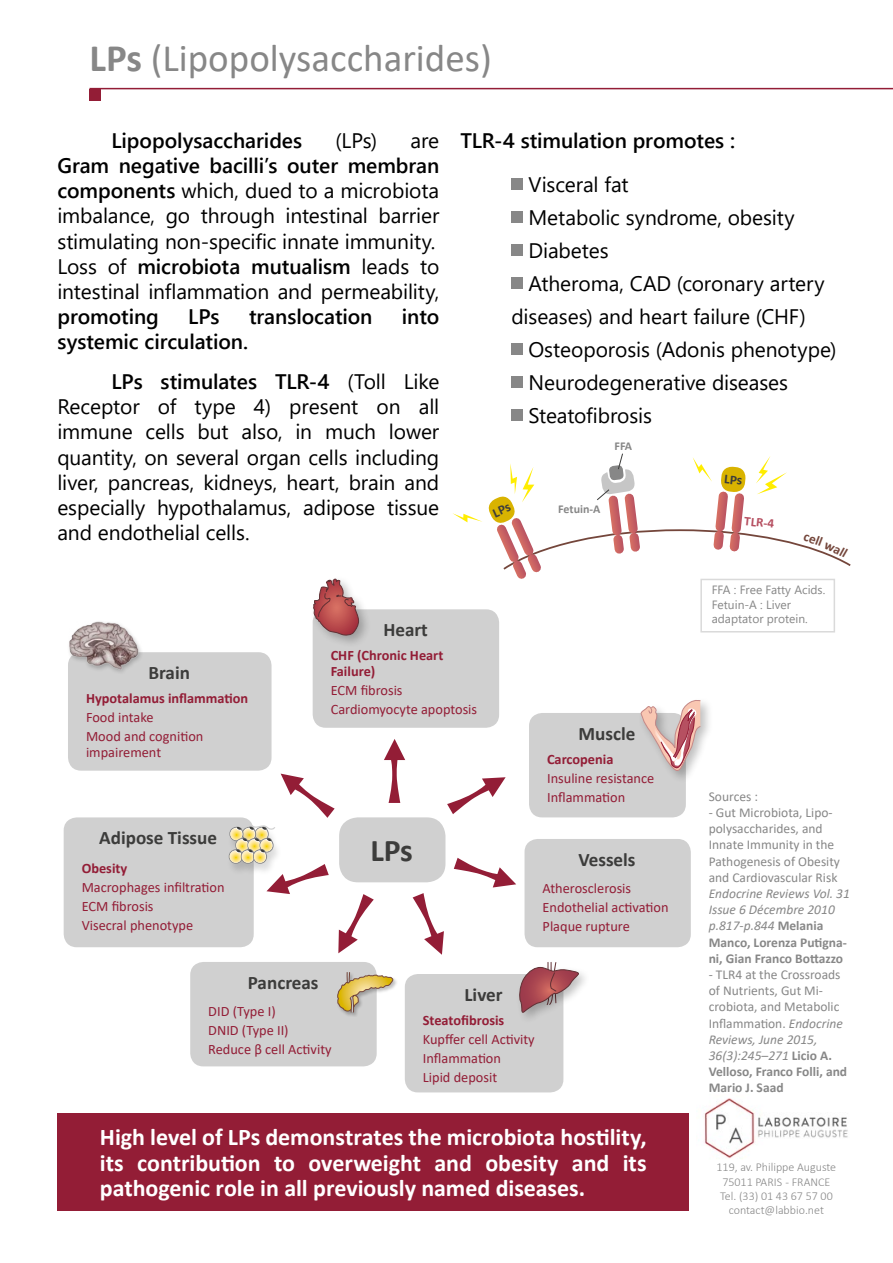
<style>
.page{position:relative;width:893px;height:1263px;background:#fff}
.page>*{position:absolute;margin:0;border:0;box-sizing:border-box;transform-origin:0 0}
.t1{font:39px "Calibri";color:#878787}
.t2{font:700 31.8px "Calibri";color:#3c3c3b}
.t3{font:700 24px/25.5px "Calibri";letter-spacing:-.005em;color:#fff;text-align:justify}
.t4{font:21px/25.2px "Segoe UI";letter-spacing:-.005em;color:#000}
.t5{font:600 21px/39.6px "Segoe UI";letter-spacing:-.005em;color:#000}
.t6{font:700 19.05px "Calibri";color:#3c3c3b}
.t7{font:14.4px/19px "Calibri";color:#931d36}
.t8{font:700 14.4px/15.9px "Calibri";color:#931d36}
.t9{font:13.5px/16.2px "Calibri";color:#878787}
.t10{font:italic 13.5px/16.2px "Calibri";color:#878787}
.t11{font:700 13.05px "Calibri";color:#b65061}
.t12{font:300 12px/14.4px "Calibri";color:#878787;text-align:center}
.t13{font:12px/14.4px "Segoe UI";color:#878787}
.t14{font:700 12px "Calibri";color:#878787}
.s1{font-weight:700}
.s2{font-weight:600}
.s3{font-weight:400}
.s4{font-weight:700;font-style:normal}
.s5{font-style:italic}
</style>
<div class="page">
<img style="left:704px;top:1098px;width:144px;height:61px">
<hr style="left:90px;top:88px;width:803px;height:1px;background:#931d36">
<div style="left:90px;top:89px;width:11px;height:12px;background:#931d36"></div>
<div style="left:57px;top:1113px;width:632px;height:97px;background:#931d36"></div>
<div style="left:511px;top:178px;width:12px;height:11px;background:#878787"></div>
<div style="left:511px;top:211px;width:12px;height:11px;background:#878787"></div>
<div style="left:511px;top:244px;width:12px;height:11px;background:#878787"></div>
<div style="left:511px;top:277px;width:12px;height:11px;background:#878787"></div>
<div style="left:511px;top:343px;width:12px;height:11px;background:#878787"></div>
<div style="left:511px;top:376px;width:12px;height:11px;background:#878787"></div>
<div style="left:511px;top:409px;width:12px;height:11px;background:#878787"></div>
<div style="left:524px;top:839px;width:167px;height:108px;background:#d0d0d0;border-radius:13px"></div>
<div style="left:190px;top:962px;width:187px;height:104px;background:#d0d0d0;border-radius:13px"></div>
<div style="left:405px;top:974px;width:158px;height:118px;background:#d0d0d0;border-radius:13px"></div>
<div style="left:515px;top:963px;width:76px;height:62px;background:#000;opacity:.25"></div>
<svg style="left:518px;top:962px;width:61px;height:52px"></svg>
<div style="left:313px;top:609px;width:186px;height:119px;background:#d0d0d0;border-radius:13px"></div>
<div style="left:310px;top:575px;width:62px;height:73px;background:#000;opacity:.25"></div>
<svg style="left:313px;top:579px;width:46px;height:57px"></svg>
<div style="left:68px;top:652px;width:204px;height:119px;background:#d0d0d0;border-radius:13px"></div>
<div style="left:67px;top:620px;width:77px;height:55px;background:#d0d0d0"></div>
<img style="left:67px;top:620px;width:77px;height:52px">
<div style="left:64px;top:817px;width:190px;height:130px;background:#d0d0d0;border-radius:13px"></div>
<div style="left:529px;top:713px;width:157px;height:104px;background:#d0d0d0;border-radius:13px"></div>
<div style="left:637px;top:696px;width:76px;height:87px;background:#000;opacity:.25"></div>
<svg style="left:640px;top:699px;width:61px;height:73px"></svg>
<svg style="left:384px;top:739px;width:21px;height:64px"></svg>
<svg style="left:413px;top:893px;width:31px;height:62px"></svg>
<svg style="left:454px;top:858px;width:62px;height:29px"></svg>
<svg style="left:338px;top:894px;width:36px;height:59px"></svg>
<svg style="left:228px;top:825px;width:101px;height:69px"></svg>
<svg style="left:281px;top:774px;width:54px;height:44px"></svg>
<svg style="left:447px;top:777px;width:59px;height:37px"></svg>
<div style="left:339px;top:817px;width:106px;height:65px;background:#d0d0d0;border-radius:19px"></div>
<div style="left:337px;top:971px;width:61px;height:46px;background:#000;opacity:.25"></div>
<svg style="left:337px;top:972px;width:56px;height:41px"></svg>
<div style="left:700px;top:579px;width:135px;height:53px;border:2px solid #dadada"></div>
<svg style="left:453px;top:453px;width:398px;height:133px"></svg>
<h1 class="t1" style="left:90px;top:31px;width:404px"><span class="s1">LPs</span> (Lipopolysaccharides)</h1>
<p class="t5" style="left:111px;top:119px;width:192px">Lipopolysaccharides</p>
<p class="t4" style="left:335px;top:126px;width:43px">(LPs)</p>
<p class="t4" style="left:410px;top:126px;width:30px">are</p>
<p class="t4" style="left:57px;top:151px;width:383px"><span class="s2">Gram negative bacilli’s outer membran components</span> which, dued to a microbiota imbalance, go through intestinal barrier stimulating non-specific innate immunity.<br>Loss of <span class="s2">microbiota mutualism</span> leads to intestinal inflammation and permeability,</p>
<p class="t5" style="left:57px;top:295px;width:103px">promoting</p>
<p class="t5" style="left:188px;top:295px;width:33px">LPs</p>
<p class="t5" style="left:249px;top:295px;width:125px">translocation</p>
<p class="t5" style="left:402px;top:295px;width:39px">into</p>
<p class="t5" style="left:111px;top:320px;width:329px;text-indent:-54px">systemic circulation.<br>LPs stimulates TLR-4 <span class="s3">(Toll Like</span></p>
<p class="t4" style="left:57px;top:392px;width:383px;text-align:justify">Receptor of type 4) present on all immune cells but also, in much lower quantity, on several organ cells including liver, pancreas, kidneys, heart, brain and especially hypothalamus, adipose tissue and endothelial cells.</p>
<p class="t5" style="left:460px;top:119px;width:276px">TLR-4 stimulation promotes :</p>
<p class="t4" style="left:528px;top:170px;width:102px">Visceral fat</p>
<p class="t4" style="left:528px;top:203px;width:268px">Metabolic syndrome, obesity</p>
<p class="t4" style="left:528px;top:236px;width:82px">Diabetes</p>
<p class="t4" style="left:528px;top:269px;width:297px">Atheroma, CAD (coronary artery</p>
<p class="t4" style="left:511px;top:302px;width:296px">diseases) and heart failure (CHF)</p>
<p class="t4" style="left:528px;top:335px;width:310px">Osteoporosis (Adonis phenotype)</p>
<p class="t4" style="left:528px;top:368px;width:261px">Neurodegenerative diseases</p>
<p class="t4" style="left:528px;top:401px;width:125px">Steatofibrosis</p>
<p class="t14" style="left:615px;top:438px;width:19px">FFA</p>
<p class="t14" style="left:558px;top:500px;width:44px">Fetuin-A</p>
<p class="t11" style="left:745px;top:511px;width:32px;rotate:6deg">TLR-4</p>
<p class="t6" style="left:149px;top:659px;width:43px">Brain</p>
<p class="t8" style="left:86px;top:690px;width:164px">Hypotalamus inflammation</p>
<p class="t7" style="left:86px;top:707px;width:119px">Food intake<br>Mood and cognition</p>
<p class="t7" style="left:86px;top:742px;width:77px">impairement</p>
<p class="t6" style="left:99px;top:825px;width:119px">Adipose Tissue</p>
<p class="t8" style="left:82px;top:859px;width:47px">Obesity</p>
<p class="t7" style="left:82px;top:877px;width:144px">Macrophages infiltration<br>ECM fibrosis<br>Visecral phenotype</p>
<p class="t6" style="left:383px;top:617px;width:46px">Heart</p>
<p class="t8" style="left:331px;top:647px;width:114px">CHF (Chronic Heart<br>Failure)</p>
<p class="t7" style="left:331px;top:680px;width:148px">ECM fibrosis<br>Cardiomyocyte apoptosis</p>
<h2 class="t2" style="left:370px;top:828px;width:44px">LPs</h2>
<p class="t6" style="left:579px;top:720px;width:58px">Muscle</p>
<p class="t8" style="left:547px;top:751px;width:68px">Carcopenia</p>
<p class="t7" style="left:547px;top:768px;width:109px">Insuline resistance<br>Inflammation</p>
<p class="t6" style="left:578px;top:846px;width:59px">Vessels</p>
<p class="t7" style="left:543px;top:878px;width:127px">Atherosclerosis<br>Endothelial activation<br>Plaque rupture</p>
<p class="t6" style="left:248px;top:969px;width:72px">Pancreas</p>
<p class="t7" style="left:208px;top:1001px;width:125px">DID (Type I)<br>DNID (Type II)<br>Reduce β cell Activity</p>
<p class="t6" style="left:465px;top:981px;width:40px">Liver</p>
<p class="t8" style="left:423px;top:1012px;width:83px">Steatofibrosis</p>
<p class="t7" style="left:423px;top:1029px;width:113px">Kupffer cell Activity<br>Inflammation<br>Lipid deposit</p>
<p class="t3" style="left:100px;top:1124px;width:548px">High level of LPs demonstrates the microbiota hostility, its contribution to overweight and obesity and its pathogenic role in all previously named diseases.</p>
<p class="t13" style="left:712px;top:582px;width:115px">FFA : Free Fatty Acids.<br>Fetuin-A : Liver adaptator protein.</p>
<p class="t9" style="left:709px;top:788px;width:51px">Sources :</p>
<p class="t9" style="left:709px;top:804px;width:133px">- Gut Microbiota, Lipo&shy;polysaccharides, and<br>Innate Immunity in the<br>Pathogenesis of Obesity and Cardiovascular Risk</p>
<p class="t10" style="left:709px;top:885px;width:143px">Endocrine Reviews Vol. 31<br>Issue 6 Décembre 2010 p.817-p.844 <span class="s4">Melania<br>Manco, Lorenza Putigna&shy;ni, Gian Franco Bottazzo</span></p>
<p class="t9" style="left:709px;top:966px;width:140px">- TLR4 at the Crossroads of Nutrients, Gut Mi&shy;crobiota, and Metabolic<br>Inflammation. <span class="s5">Endocrine<br>Reviews, June 2015,<br>36(3):245–271</span> <span class="s1">Licio A.<br>Velloso, Franco Folli, and<br>Mario J. Saad</span></p>
<p class="t12" style="left:716px;top:1160px;width:121px">119, av. Philippe Auguste<br>75011 PARIS - FRANCE<br>Tel. (33) 01 43 67 57 00 contact@labbio.net</p>
</div>
